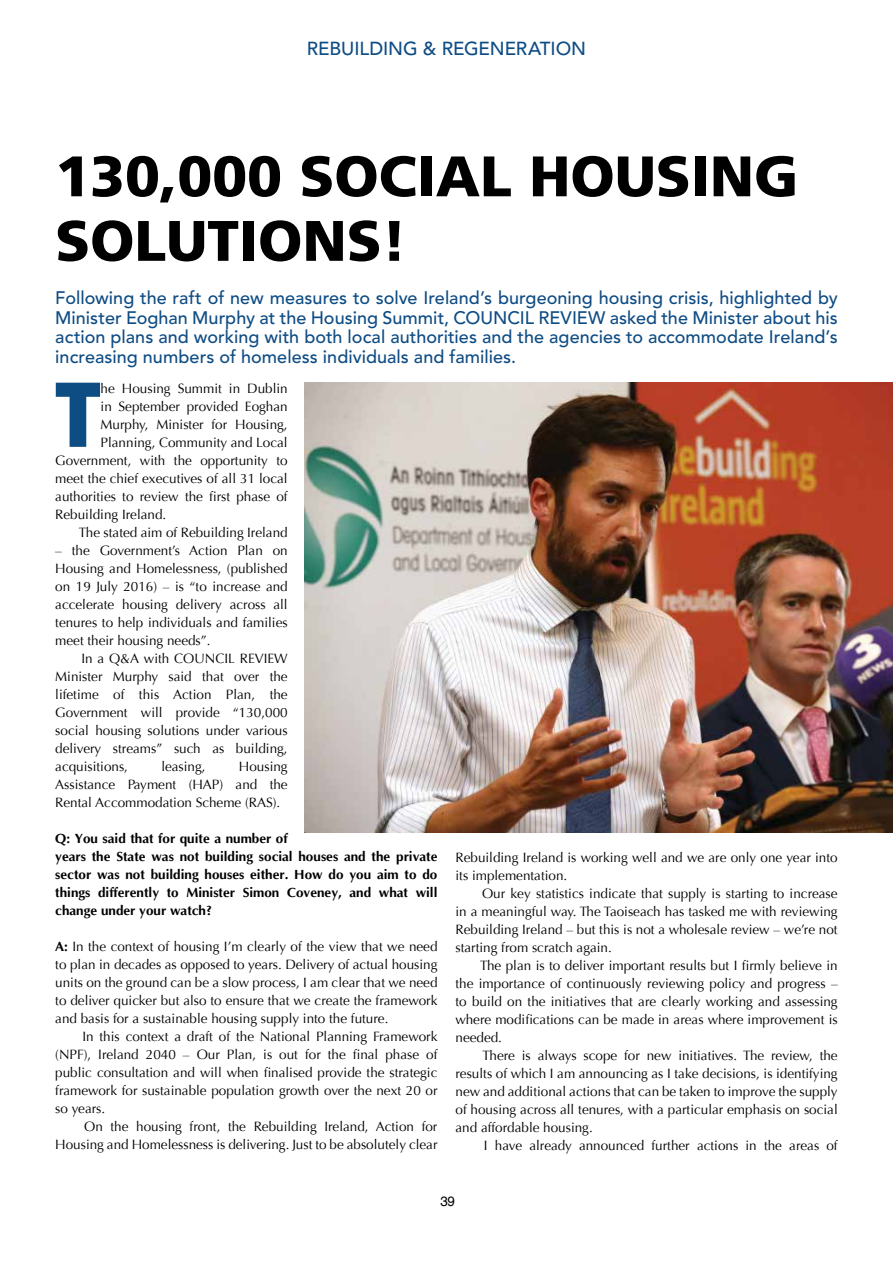
<style>
.page{position:relative;width:893px;height:1263px;background:#fff}
.page>*{position:absolute;margin:0;border:0;box-sizing:border-box;transform-origin:0 0}
.t1{font:700 85.05px "Futura";color:#0e4c84}
.t2{font:900 57px/64.5px "Frutiger";color:#000}
.t3{font:500 18.75px "Avenir";letter-spacing:-.005em;color:#0e4c84}
.t4{font:500 18px/19.5px "Avenir";letter-spacing:.005em;color:#0e4c84;text-align:justify}
.t5{font:13.5px/18px "Optima";color:#000;text-align:justify}
.t6{font:700 13.5px/18px "Optima";color:#000}
.t7{font:13.5px "Helvetica";color:#000}
.s1{font-weight:700}
</style>
<div class="page">
<img style="left:305px;top:383px;width:588px;height:449px">
<h3 class="t3" style="left:307px;top:38px;width:281px">REBUILDING &amp; REGENERATION</h3>
<h2 class="t2" style="left:55px;top:143px;width:745px">130,000 SOCIAL HOUSING<br>SOLUTIONS!</h2>
<p class="t4" style="left:55px;top:289px;width:784px">Following the raft of new measures to solve Ireland’s burgeoning housing crisis, highlighted by Minister Eoghan Murphy at the Housing Summit, COUNCIL REVIEW asked the Minister about his action plans and working with both local authorities and the agencies to accommodate Ireland’s increasing numbers of homeless individuals and families.</p>
<h1 class="t1" style="left:55px;top:356px;width:47px">T</h1>
<p class="t5" style="left:101px;top:379px;width:189px">he Housing Summit in Dublin</p>
<p class="t5" style="left:101px;top:397px;width:189px">in September provided Eoghan</p>
<p class="t5" style="left:101px;top:415px;width:189px">Murphy, Minister for Housing,</p>
<p class="t5" style="left:101px;top:433px;width:189px">Planning, Community and Local</p>
<p class="t5" style="left:55px;top:451px;width:234px">Government, with the opportunity to</p>
<p class="t5" style="left:55px;top:469px;width:234px">meet the chief executives of all 31 local</p>
<p class="t5" style="left:55px;top:487px;width:234px">authorities to review the first phase of</p>
<p class="t5" style="left:55px;top:505px;width:113px">Rebuilding Ireland.</p>
<p class="t5" style="left:79px;top:523px;width:210px">The stated aim of Rebuilding Ireland</p>
<p class="t5" style="left:55px;top:541px;width:234px">– the Government’s Action Plan on Housing and Homelessness, (published on 19 July 2016) – is “to increase and accelerate housing delivery across all tenures to help individuals and families meet their housing needs”.</p>
<p class="t5" style="left:55px;top:649px;width:234px;text-indent:26px">In a Q&amp;A with COUNCIL REVIEW Minister Murphy said that over the lifetime of this Action Plan, the Government will provide “130,000 social housing solutions under various delivery streams” such as building, acquisitions,</p>
<p class="t5" style="left:161px;top:757px;width:46px">leasing,</p>
<p class="t5" style="left:55px;top:757px;width:234px;text-indent:184px">Housing Assistance Payment (HAP) and the Rental Accommodation Scheme (RAS).</p>
<p class="t6" style="left:55px;top:830px;width:384px">Q: You said that for quite a number of<br>years the State was not building social houses and the private sector was not building houses either. How do you aim to do things differently to Minister Simon Coveney, and what will change under your watch?</p>
<p class="t5" style="left:55px;top:937px;width:384px"><span class="s1">A:</span> In the context of housing I’m clearly of the view that we need to plan in decades as opposed to years. Delivery of actual housing units on the ground can be a slow process, I am clear that we need to deliver quicker but also to ensure that we create the framework and basis for a sustainable housing supply into the future.</p>
<p class="t5" style="left:55px;top:1027px;width:384px;text-indent:27px">In this context a draft of the National Planning Framework (NPF), Ireland 2040 – Our Plan, is out for the final phase of public consultation and will when finalised provide the strategic framework for sustainable population growth over the next 20 or so years.</p>
<p class="t5" style="left:55px;top:1117px;width:384px;text-align:right">On the housing front, the Rebuilding Ireland, Action for<br>Housing and Homelessness is delivering. Just to be absolutely clear</p>
<p class="t5" style="left:455px;top:848px;width:384px">Rebuilding Ireland is working well and we are only one year into its implementation.</p>
<p class="t5" style="left:455px;top:884px;width:384px;text-indent:27px">Our key statistics indicate that supply is starting to increase in a meaningful way. The Taoiseach has tasked me with reviewing Rebuilding Ireland – but this is not a wholesale review – we’re not starting from scratch again.</p>
<p class="t5" style="left:455px;top:956px;width:384px;text-indent:25px">The plan is to deliver important results but I firmly believe in the importance of continuously reviewing policy and progress – to build on the initiatives that are clearly working and assessing where modifications can be made in areas where improvement is needed.</p>
<p class="t5" style="left:455px;top:1046px;width:384px;text-indent:27px">There is always scope for new initiatives. The review, the results of which I am announcing as I take decisions, is identifying new and additional actions that can be taken to improve the supply of housing across all tenures, with a particular emphasis on social and affordable housing.</p>
<p class="t5" style="left:484px;top:1136px;width:355px">I have already announced further actions in the areas of</p>
<p class="t7" style="left:441px;top:1190px;width:16px">39</p>
</div>
